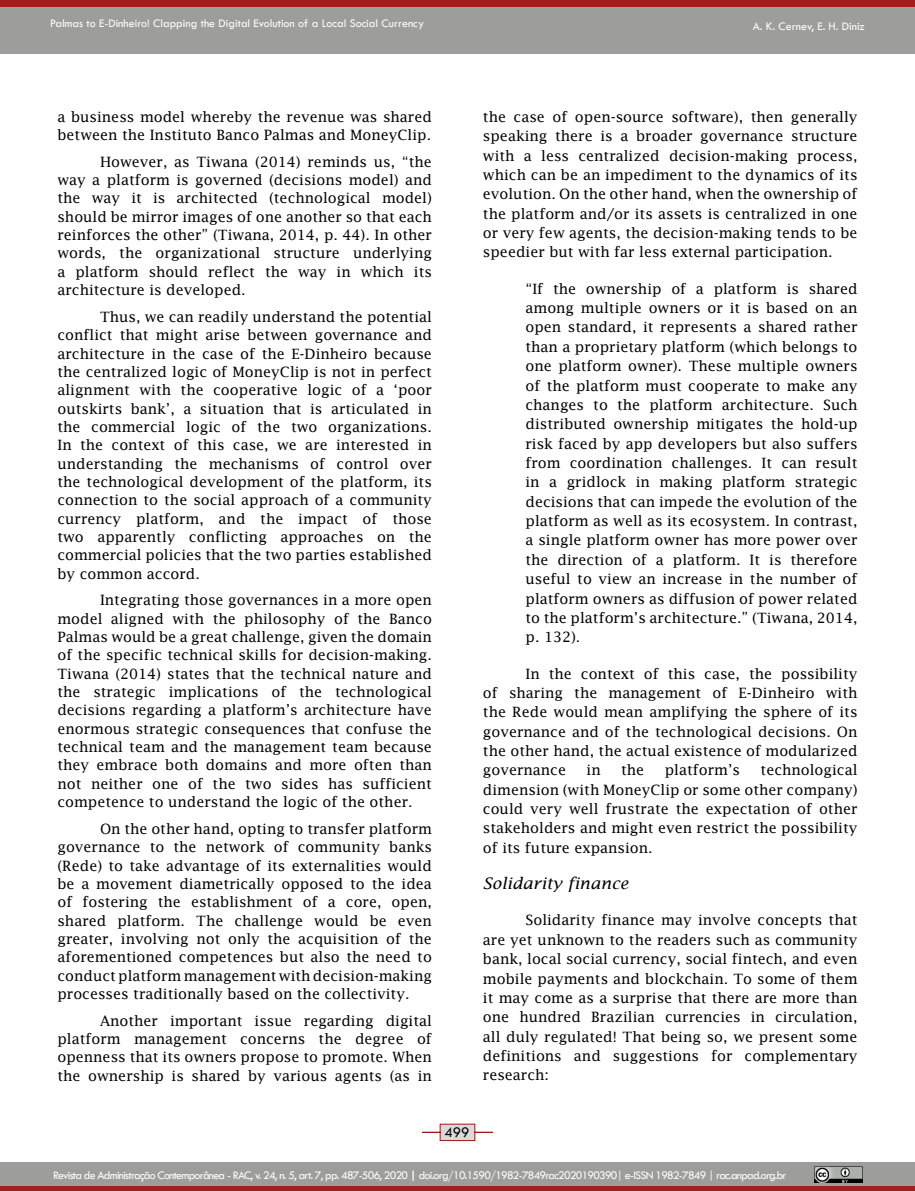
<style>
.page{position:relative;width:915px;height:1191px;background:#fff}
.page>*{position:absolute;margin:0;border:0;box-sizing:border-box;transform-origin:0 0}
.t1{font:italic 15.9px "Lucida Fax";color:#000;scale:1.04 1}
.t2{font:15px "Tw Cen";color:#000}
.t3{font:14.25px/18.3px "Lucida Fax";color:#000;text-align:justify}
.t4{font:12px "Tw Cen";letter-spacing:-.06em;color:#fff}
.t5{font:12px "Tw Cen";color:#fff}
.s1{font-weight:700}
</style>
<div class="page">
<div style="left:0;top:0;width:914px;height:54px;background:#9d9d9c"></div>
<div style="left:0;top:0;width:914px;height:7px;background:#9d1a18"></div>
<div style="left:0;top:1162px;width:914px;height:24px;background:#9d9d9c"></div>
<img style="left:814px;top:1166px;width:48px;height:16px">
<div style="left:0;top:1186px;width:914px;height:5px;background:#a0211f"></div>
<svg style="left:422px;top:1123px;width:71px;height:18px"></svg>
<p class="t5" style="left:50px;top:16px;width:375px">Palmas to E-Dinheiro! Clapping the Digital Evolution of a Local Social Currency</p>
<p class="t5" style="left:752px;top:19px;width:114px">A. K. Cernev, E. H. Diniz</p>
<p class="t3" style="left:57px;top:107px;width:376px">a business model whereby the revenue was shared between the Instituto Banco Palmas and MoneyClip.</p>
<p class="t3" style="left:57px;top:152px;width:376px;text-indent:43px">However, as Tiwana (2014) reminds us, “the way a platform is governed (decisions model) and the way it is architected (technological model) should be mirror images of one another so that each reinforces the other” (Tiwana, 2014, p. 44). In other words, the organizational structure underlying a platform should reflect the way in which its architecture is developed.</p>
<p class="t3" style="left:57px;top:307px;width:376px;text-indent:43px">Thus, we can readily understand the potential conflict that might arise between governance and architecture in the case of the E-Dinheiro because the centralized logic of MoneyClip is not in perfect alignment with the cooperative logic of a ‘poor outskirts bank’, a situation that is articulated in the commercial logic of the two organizations.<br>In the context of this case, we are interested in understanding the mechanisms of control over the technological development of the platform, its connection to the social approach of a community currency platform, and the impact of those two apparently conflicting approaches on the commercial policies that the two parties established by common accord.</p>
<p class="t3" style="left:57px;top:591px;width:376px;text-indent:43px">Integrating those governances in a more open model aligned with the philosophy of the Banco Palmas would be a great challenge, given the domain of the specific technical skills for decision-making.<br>Tiwana (2014) states that the technical nature and the strategic implications of the technological decisions regarding a platform’s architecture have enormous strategic consequences that confuse the technical team and the management team because they embrace both domains and more often than not neither one of the two sides has sufficient competence to understand the logic of the other.</p>
<p class="t3" style="left:57px;top:819px;width:376px;text-indent:43px">On the other hand, opting to transfer platform governance to the network of community banks (Rede) to take advantage of its externalities would be a movement diametrically opposed to the idea of fostering the establishment of a core, open, shared platform. The challenge would be even greater, involving not only the acquisition of the aforementioned competences but also the need to conduct platform management with decision-making processes traditionally based on the collectivity.</p>
<p class="t3" style="left:57px;top:1011px;width:376px;text-indent:43px">Another important issue regarding digital platform management concerns the degree of openness that its owners propose to promote. When the ownership is shared by various agents (as in</p>
<p class="t3" style="left:483px;top:107px;width:376px;line-height:19.4px">the case of open-source software), then generally speaking there is a broader governance structure with a less centralized decision-making process, which can be an impediment to the dynamics of its evolution. On the other hand, when the ownership of the platform and/or its assets is centralized in one or very few agents, the decision-making tends to be speedier but with far less external participation.</p>
<p class="t3" style="left:525px;top:279px;width:333px;line-height:19.4px">“If the ownership of a platform is shared among multiple owners or it is based on an open standard, it represents a shared rather than a proprietary platform (which belongs to one platform owner). These multiple owners of the platform must cooperate to make any changes to the platform architecture. Such distributed ownership mitigates the hold-up risk faced by app developers but also suffers from coordination challenges. It can result in a gridlock in making platform strategic decisions that can impede the evolution of the platform as well as its ecosystem. In contrast, a single platform owner has more power over the direction of a platform. It is therefore useful to view an increase in the number of platform owners as diffusion of power related to the platform’s architecture.” (Tiwana, 2014, p. 132).</p>
<p class="t3" style="left:483px;top:663px;width:376px;line-height:19.4px;text-indent:43px">In the context of this case, the possibility of sharing the management of E-Dinheiro with the Rede would mean amplifying the sphere of its governance and of the technological decisions. On the other hand, the actual existence of modularized governance</p>
<p class="t3" style="left:586px;top:761px;width:16px">in</p>
<p class="t3" style="left:621px;top:761px;width:25px">the</p>
<p class="t3" style="left:664px;top:761px;width:77px">platform’s</p>
<p class="t3" style="left:483px;top:760px;width:376px;line-height:19.4px;text-indent:277px">technological dimension (with MoneyClip or some other company) could very well frustrate the expectation of other stakeholders and might even restrict the possibility of its future expansion.</p>
<p class="t1" style="left:483px;top:874px;width:142px">Solidarity finance</p>
<p class="t3" style="left:483px;top:910px;width:376px;line-height:19.4px;text-indent:43px">Solidarity finance may involve concepts that are yet unknown to the readers such as community bank, local social currency, social fintech, and even mobile payments and blockchain. To some of them it may come as a surprise that there are more than one hundred Brazilian currencies in circulation, all duly regulated! That being so, we present some definitions and suggestions for complementary research:</p>
<p class="t2" style="left:444px;top:1123px;width:26px">499</p>
<p class="t4" style="left:53px;top:1167px;width:734px">Revista de Administração Contemporânea - RAC, v. 24, n. 5, art. 7, pp. 487-506, 2020 <span class="s1">|</span> doi.org/10.1590/1982-7849rac2020190390| e-ISSN 1982-7849 | rac.anpad.org.br</p>
</div>
